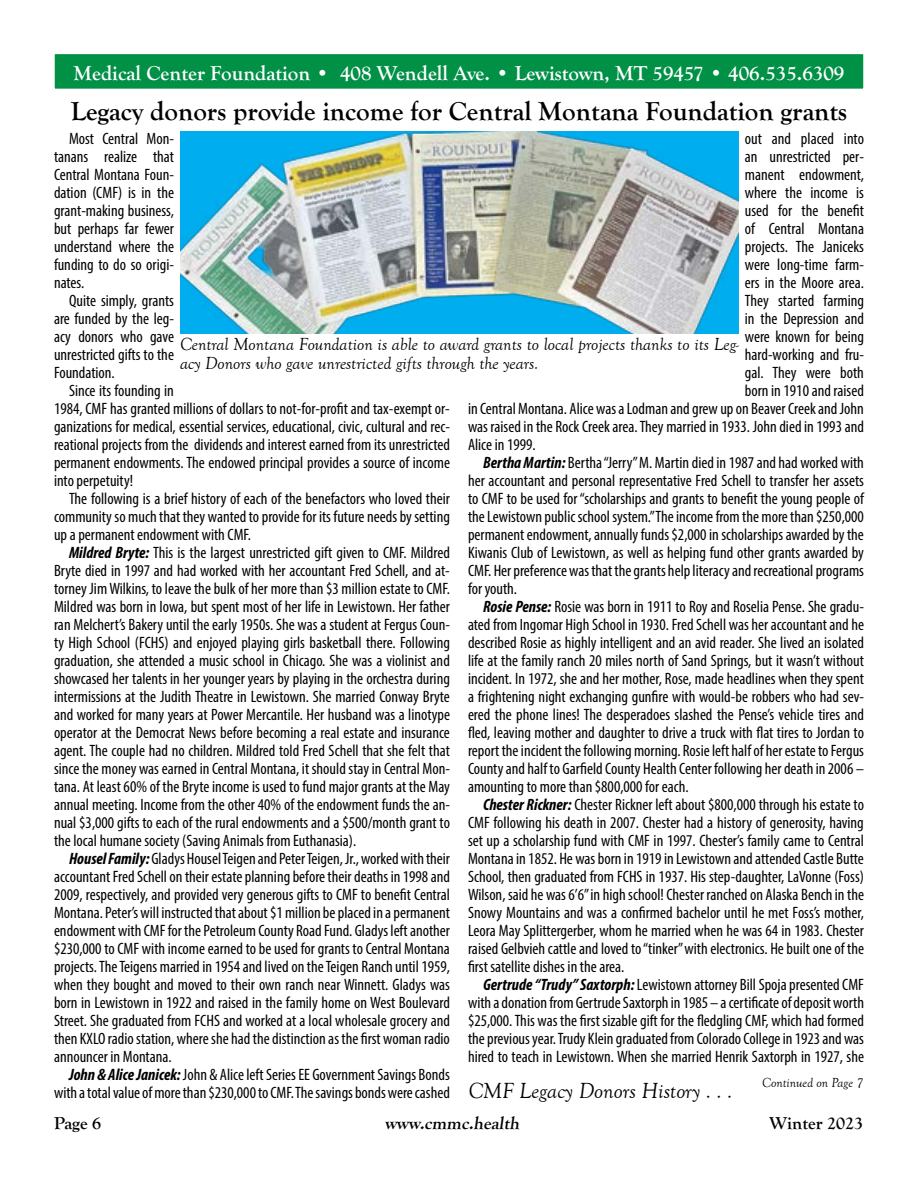
<style>
.page{position:relative;width:918px;height:1188px;background:#fff}
.page>*{position:absolute;margin:0;border:0;box-sizing:border-box;transform-origin:0 0}
.t1{font:700 27px "Goudy Old Style T";color:#000}
.t2{font:italic 22.5px "Goudy Old Style T";color:#000}
.t3{font:700 21px "Goudy Old Style T";color:#fff}
.t4{font:italic 18px/19.5px "Goudy Old Style T";color:#000}
.t5{font:700 18px "Goudy Old Style T";color:#000}
.t6{font:condensed 16.5px/18px "Myriad Pro";color:#000;text-align:justify}
.t7{font:italic 13.5px "Goudy Old Style T";color:#000}
.s1{font-weight:700;font-style:italic}
</style>
<div class="page">
<div style="left:54px;top:53px;width:810px;height:36px;background:#009046"></div>
<div style="left:53px;top:53px;width:812px;height:37px;border:2px solid #fff"></div>
<img style="left:180px;top:131px;width:559px;height:203px">
<p class="t3" style="left:74px;top:62px;width:772px">Medical Center Foundation • 408 Wendell Ave. • Lewistown, MT 59457 • 406.535.6309</p>
<h1 class="t1" style="left:71px;top:96px;width:778px">Legacy donors provide income for Central Montana Foundation grants</h1>
<p class="t6" style="left:54px;top:129px;width:122px;text-indent:15px">Most Central Mon&shy;tanans realize that Central Montana Foun&shy;dation (CMF) is in the grant-making business, but perhaps far fewer understand where the funding to do so origi&shy;nates.</p>
<p class="t6" style="left:54px;top:291px;width:122px;text-indent:15px">Quite simply, grants are funded by the leg&shy;acy donors who gave unrestricted gifts to the Foundation.</p>
<p class="t6" style="left:54px;top:381px;width:398px;text-align:left;text-indent:15px">Since its founding in<br>1984, CMF has granted millions of dollars to not-for-profit and tax-exempt or&shy;ganizations for medical, essential services, educational, civic, cultural and rec&shy;reational projects from the dividends and interest earned from its unrestricted permanent endowments. The endowed principal provides a source of income into perpetuity!</p>
<p class="t6" style="left:54px;top:489px;width:397px;text-indent:15px">The following is a brief history of each of the benefactors who loved their community so much that they wanted to provide for its future needs by setting up a permanent endowment with CMF.</p>
<p class="t6" style="left:54px;top:543px;width:398px;text-indent:15px"><span class="s1">Mildred Bryte:</span> This is the largest unrestricted gift given to CMF. Mildred Bryte died in 1997 and had worked with her accountant Fred Schell, and at&shy;torney Jim Wilkins, to leave the bulk of her more than $3 million estate to CMF.<br>Mildred was born in Iowa, but spent most of her life in Lewistown. Her father ran Melchert’s Bakery until the early 1950s. She was a student at Fergus Coun&shy;ty High School (FCHS) and enjoyed playing girls basketball there. Following graduation, she attended a music school in Chicago. She was a violinist and showcased her talents in her younger years by playing in the orchestra during intermissions at the Judith Theatre in Lewistown. She married Conway Bryte and worked for many years at Power Mercantile. Her husband was a linotype operator at the Democrat News before becoming a real estate and insurance agent. The couple had no children. Mildred told Fred Schell that she felt that since the money was earned in Central Montana, it should stay in Central Mon&shy;tana. At least 60% of the Bryte income is used to fund major grants at the May annual meeting. Income from the other 40% of the endowment funds the an&shy;nual $3,000 gifts to each of the rural endowments and a $500/month grant to the local humane society (Saving Animals from Euthanasia).</p>
<p class="t6" style="left:54px;top:849px;width:398px;text-indent:15px"><span class="s1">Housel Family:</span> Gladys Housel Teigen and Peter Teigen, Jr., worked with their accountant Fred Schell on their estate planning before their deaths in 1998 and 2009, respectively, and provided very generous gifts to CMF to benefit Central Montana. Peter’s will instructed that about $1 million be placed in a permanent endowment with CMF for the Petroleum County Road Fund. Gladys left another $230,000 to CMF with income earned to be used for grants to Central Montana projects. The Teigens married in 1954 and lived on the Teigen Ranch until 1959, when they bought and moved to their own ranch near Winnett. Gladys was born in Lewistown in 1922 and raised in the family home on West Boulevard Street. She graduated from FCHS and worked at a local wholesale grocery and then KXLO radio station, where she had the distinction as the first woman radio announcer in Montana.</p>
<p class="t6" style="left:54px;top:1065px;width:397px;text-align:right"><span class="s1">John &amp; Alice Janicek:</span> John &amp; Alice left Series EE Government Savings Bonds with a total value of more than $230,000 to CMF. The savings bonds were cashed</p>
<p class="t6" style="left:745px;top:129px;width:121px">out and placed into</p>
<p class="t6" style="left:745px;top:147px;width:121px">an unrestricted per-</p>
<p class="t6" style="left:745px;top:165px;width:121px">manent endowment,</p>
<p class="t6" style="left:745px;top:183px;width:121px">where the income is</p>
<p class="t6" style="left:745px;top:201px;width:121px">used for the benefit</p>
<p class="t6" style="left:745px;top:219px;width:121px">of Central Montana</p>
<p class="t6" style="left:745px;top:237px;width:121px">projects. The Janiceks</p>
<p class="t6" style="left:745px;top:255px;width:121px">were long-time farm-</p>
<p class="t6" style="left:745px;top:273px;width:121px">ers in the Moore area.</p>
<p class="t6" style="left:745px;top:291px;width:121px">They started farming</p>
<p class="t6" style="left:745px;top:309px;width:121px">in the Depression and</p>
<p class="t6" style="left:745px;top:327px;width:121px">were known for being</p>
<p class="t6" style="left:745px;top:345px;width:121px">hard-working and fru-</p>
<p class="t6" style="left:745px;top:363px;width:121px">gal. They were both</p>
<p class="t6" style="left:745px;top:381px;width:121px">born in 1910 and raised</p>
<p class="t6" style="left:468px;top:399px;width:398px">in Central Montana. Alice was a Lodman and grew up on Beaver Creek and John</p>
<p class="t6" style="left:468px;top:417px;width:397px">was raised in the Rock Creek area. They married in 1933. John died in 1993 and</p>
<p class="t6" style="left:468px;top:435px;width:69px">Alice in 1999.</p>
<p class="t6" style="left:483px;top:453px;width:382px"><span class="s1">Bertha Martin:</span> Bertha “Jerry” M. Martin died in 1987 and had worked with</p>
<p class="t6" style="left:468px;top:471px;width:398px">her accountant and personal representative Fred Schell to transfer her assets</p>
<p class="t6" style="left:468px;top:489px;width:398px">to CMF to be used for “scholarships and grants to benefit the young people of</p>
<p class="t6" style="left:468px;top:507px;width:397px">the Lewistown public school system.” The income from the more than $250,000</p>
<p class="t6" style="left:468px;top:525px;width:397px">permanent endowment, annually funds $2,000 in scholarships awarded by the</p>
<p class="t6" style="left:468px;top:543px;width:397px">Kiwanis Club of Lewistown, as well as helping fund other grants awarded by</p>
<p class="t6" style="left:468px;top:561px;width:398px">CMF. Her preference was that the grants help literacy and recreational programs</p>
<p class="t6" style="left:468px;top:579px;width:51px">for youth.</p>
<p class="t6" style="left:483px;top:597px;width:383px"><span class="s1">Rosie Pense:</span> Rosie was born in 1911 to Roy and Roselia Pense. She gradu-</p>
<p class="t6" style="left:468px;top:615px;width:398px">ated from Ingomar High School in 1930. Fred Schell was her accountant and he</p>
<p class="t6" style="left:468px;top:633px;width:397px">described Rosie as highly intelligent and an avid reader. She lived an isolated</p>
<p class="t6" style="left:468px;top:651px;width:397px">life at the family ranch 20 miles north of Sand Springs, but it wasn’t without</p>
<p class="t6" style="left:468px;top:669px;width:397px">incident. In 1972, she and her mother, Rose, made headlines when they spent</p>
<p class="t6" style="left:468px;top:687px;width:397px">a frightening night exchanging gunfire with would-be robbers who had sev-</p>
<p class="t6" style="left:468px;top:705px;width:398px">ered the phone lines! The desperadoes slashed the Pense’s vehicle tires and</p>
<p class="t6" style="left:468px;top:723px;width:397px">fled, leaving mother and daughter to drive a truck with flat tires to Jordan to</p>
<p class="t6" style="left:468px;top:741px;width:398px">report the incident the following morning. Rosie left half of her estate to Fergus</p>
<p class="t6" style="left:468px;top:759px;width:398px">County and half to Garfield County Health Center following her death in 2006 –</p>
<p class="t6" style="left:468px;top:777px;width:222px">amounting to more than $800,000 for each.</p>
<p class="t6" style="left:483px;top:795px;width:383px"><span class="s1">Chester Rickner:</span> Chester Rickner left about $800,000 through his estate to</p>
<p class="t6" style="left:468px;top:813px;width:397px">CMF following his death in 2007. Chester had a history of generosity, having</p>
<p class="t6" style="left:468px;top:831px;width:397px">set up a scholarship fund with CMF in 1997. Chester’s family came to Central</p>
<p class="t6" style="left:468px;top:849px;width:397px">Montana in 1852. He was born in 1919 in Lewistown and attended Castle Butte</p>
<p class="t6" style="left:468px;top:867px;width:397px">School, then graduated from FCHS in 1937. His step-daughter, LaVonne (Foss)</p>
<p class="t6" style="left:468px;top:885px;width:398px">Wilson, said he was 6’6” in high school! Chester ranched on Alaska Bench in the</p>
<p class="t6" style="left:468px;top:903px;width:397px">Snowy Mountains and was a confirmed bachelor until he met Foss’s mother,</p>
<p class="t6" style="left:468px;top:921px;width:398px">Leora May Splittergerber, whom he married when he was 64 in 1983. Chester</p>
<p class="t6" style="left:468px;top:939px;width:398px">raised Gelbvieh cattle and loved to “tinker” with electronics. He built one of the</p>
<p class="t6" style="left:468px;top:957px;width:158px">first satellite dishes in the area.</p>
<p class="t6" style="left:483px;top:975px;width:382px"><span class="s1">Gertrude “Trudy” Saxtorph:</span> Lewistown attorney Bill Spoja presented CMF</p>
<p class="t6" style="left:468px;top:993px;width:398px">with a donation from Gertrude Saxtorph in 1985 – a certificate of deposit worth</p>
<p class="t6" style="left:468px;top:1011px;width:397px">$25,000. This was the first sizable gift for the fledgling CMF, which had formed</p>
<p class="t6" style="left:468px;top:1029px;width:397px">the previous year. Trudy Klein graduated from Colorado College in 1923 and was</p>
<p class="t6" style="left:468px;top:1047px;width:398px">hired to teach in Lewistown. When she married Henrik Saxtorph in 1927, she</p>
<p class="t4" style="left:180px;top:335px;width:561px">Central Montana Foundation is able to award grants to local projects thanks to its Leg&shy;acy Donors who gave unrestricted gifts through the years.</p>
<h2 class="t2" style="left:468px;top:1078px;width:266px">CMF Legacy Donors History . . .</h2>
<p class="t7" style="left:762px;top:1076px;width:103px">Continued on Page 7</p>
<p class="t5" style="left:54px;top:1113px;width:49px">Page 6</p>
<p class="t5" style="left:385px;top:1113px;width:139px">www.cmmc.health</p>
<p class="t5" style="left:770px;top:1113px;width:95px">Winter 2023</p>
</div>
